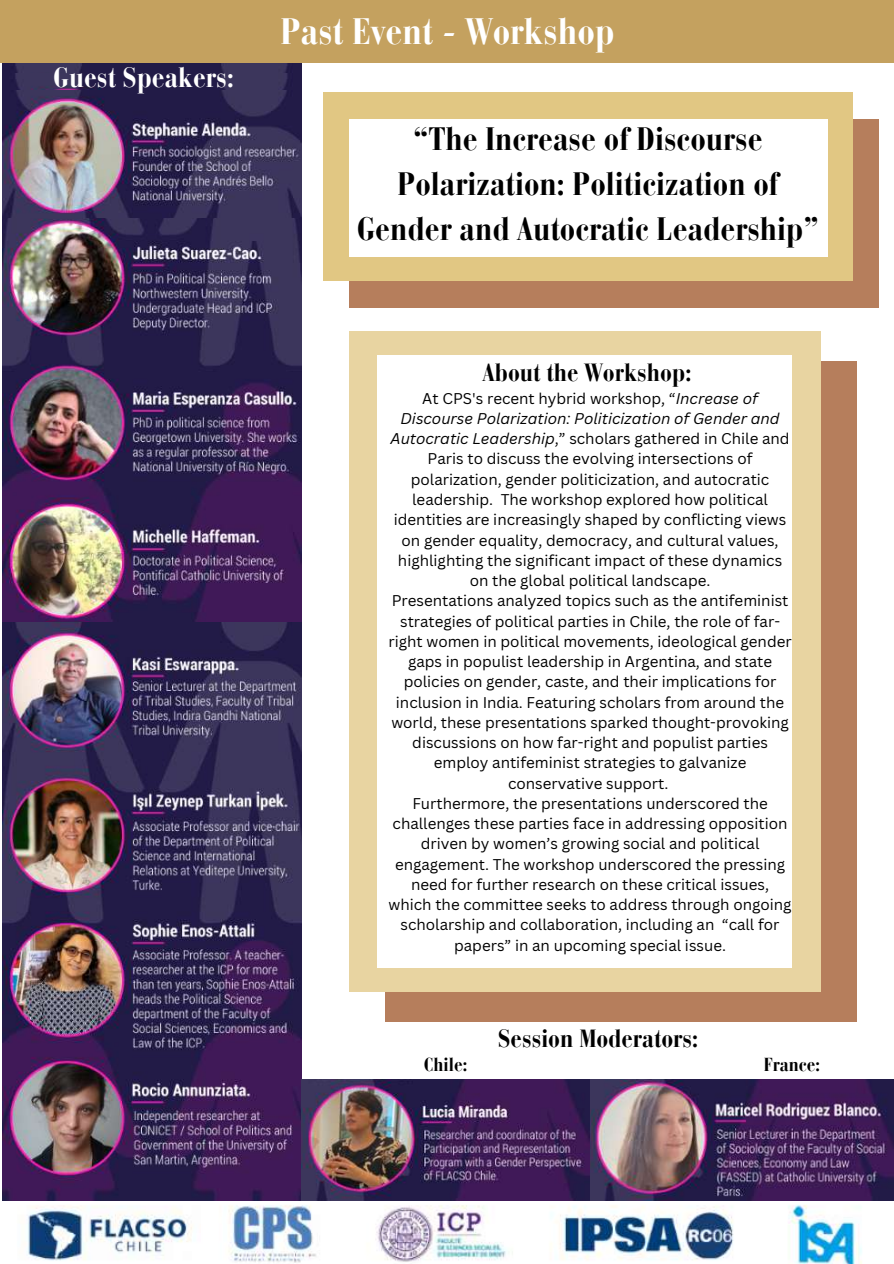
<style>
.page{position:relative;width:894px;height:1264px;background:#fff}
.page>*{position:absolute;margin:0;border:0;box-sizing:border-box;transform-origin:0 0}
.t1{font:700 condensed 36.6px "Bauer Bodoni Pro";color:#fff}
.t2{font:700 condensed 32.25px/44.7px "Bauer Bodoni Pro";color:#000;text-align:center}
.t3{font:700 condensed 27.75px "Bauer Bodoni Pro";color:#fff}
.t4{font:700 condensed 24.75px "Bauer Bodoni Pro";color:#000}
.t5{font:700 condensed 18.75px "Bauer Bodoni Pro";color:#000}
.t6{font:15.15px/20.2px "Canva Sans";color:#000;text-align:center}
.s1{font-style:italic}
</style>
<div class="page">
<div style="left:0;top:0;width:893px;height:63px;background:#c4a15f"></div>
<img style="left:2px;top:1200px;width:891px;height:63px">
<div style="left:349px;top:119px;width:528px;height:189px;background:#b67e5c"></div>
<div style="left:323px;top:92px;width:529px;height:189px;background:#e1c783"></div>
<div style="left:349px;top:119px;width:477px;height:138px;background:#fff"></div>
<img style="left:2px;top:63px;width:299px;height:1137px">
<img style="left:2px;top:73px;width:299px;height:145px">
<div style="left:385px;top:360px;width:471px;height:661px;background:#b67e5c"></div>
<div style="left:349px;top:331px;width:471px;height:660px;background:#e8d4a1"></div>
<div style="left:377px;top:355px;width:414px;height:612px;background:#fff"></div>
<img style="left:301px;top:1078px;width:592px;height:122px">
<h3 class="t3" style="left:53px;top:67px;width:182px">Guest Speakers:</h3>
<h1 class="t1" style="left:280px;top:17px;width:336px">Past Event - Workshop</h1>
<h2 class="t2" style="left:357px;top:120px;width:463px">“The Increase of Discourse<br>Polarization: Politicization of<br>Gender and Autocratic Leadership”</h2>
<h3 class="t4" style="left:482px;top:362px;width:210px">About the Workshop:</h3>
<p class="t6" style="left:388px;top:387px;width:404px">At CPS's recent hybrid workshop, “<span class="s1">Increase of Discourse Polarization: Politicization of Gender and Autocratic Leadership</span>,” scholars gathered in Chile and Paris to discuss the evolving intersections of polarization, gender politicization, and autocratic leadership. The workshop explored how political identities are increasingly shaped by conflicting views on gender equality, democracy, and cultural values, highlighting the significant impact of these dynamics on the global political landscape.<br>Presentations analyzed topics such as the antifeminist strategies of political parties in Chile, the role of far&shy;right women in political movements, ideological gender gaps in populist leadership in Argentina, and state policies on gender, caste, and their implications for inclusion in India. Featuring scholars from around the world, these presentations sparked thought-provoking discussions on how far-right and populist parties employ antifeminist strategies to galvanize conservative support.<br>Furthermore, the presentations underscored the challenges these parties face in addressing opposition driven by women’s growing social and political engagement. The workshop underscored the pressing need for further research on these critical issues, which the committee seeks to address through ongoing scholarship and collaboration, including an “call for papers” in an upcoming special issue.</p>
<h3 class="t4" style="left:497px;top:1028px;width:202px">Session Moderators:</h3>
<p class="t5" style="left:423px;top:1056px;width:45px">Chile:</p>
<p class="t5" style="left:763px;top:1056px;width:58px">France:</p>
</div>
